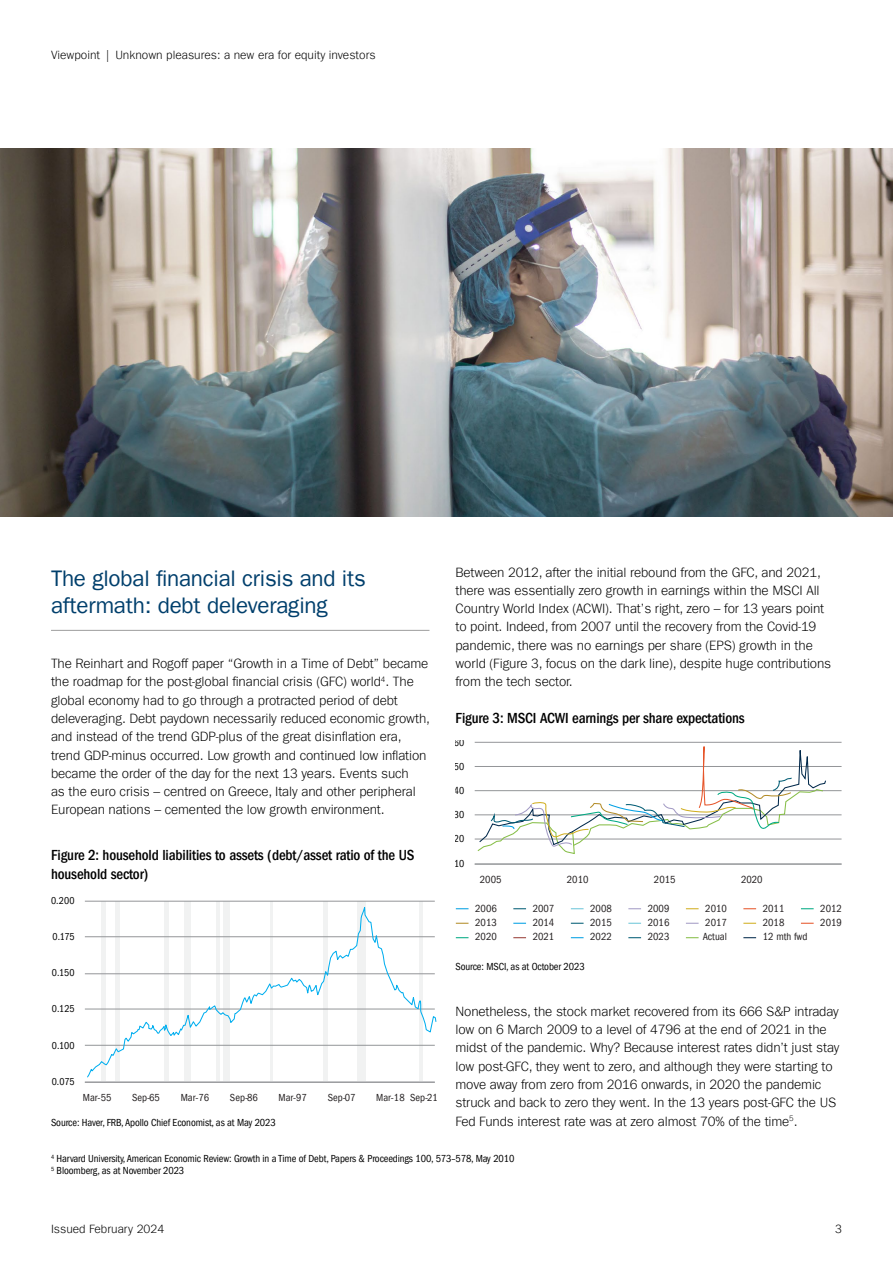
<style>
.page{position:relative;width:893px;height:1263px;background:#fff}
.page>*{position:absolute;margin:0;border:0;box-sizing:border-box;transform-origin:0 0}
.t1{font:22.5px/27.5px "ITC Frank Gofor Ameriprise";letter-spacing:-.01em;color:#003f6c}
.t2{font:500 condensed 15px/18.3px "ITC Frank Gofor Ameriprise";letter-spacing:-.01em;color:#000}
.t3{font:300 13.5px/18.3px "ITC Frank Gofor Ameriprise";letter-spacing:-.01em;color:#000}
.t4{font:300 12px "ITC Frank Gofor Ameriprise";color:#000}
.t5{font:condensed 10.65px "ITC Frank Gofor Ameriprise";color:#231f20}
.t6{font:condensed 10.5px/12px "ITC Frank Gofor Ameriprise";letter-spacing:-.01em;color:#000}
.t7{font:condensed 10.5px "ITC Frank Gofor Ameriprise";color:#231f20}
.t8{font:condensed 10.35px "ITC Frank Gofor Ameriprise";letter-spacing:.005em;color:#000}
</style>
<div class="page">
<hr style="left:51px;top:630px;width:378px;height:1px;background:#9d9e9e">
<hr style="left:101px;top:902px;width:4px;height:179px;background:#f1f2f2">
<div style="left:115px;top:902px;width:5px;height:179px;background:#f1f2f2"></div>
<div style="left:164px;top:902px;width:5px;height:179px;background:#f1f2f2"></div>
<div style="left:184px;top:902px;width:6px;height:179px;background:#f1f2f2"></div>
<hr style="left:216px;top:902px;width:4px;height:179px;background:#f1f2f2">
<div style="left:224px;top:902px;width:6px;height:179px;background:#f1f2f2"></div>
<hr style="left:270px;top:902px;width:3px;height:179px;background:#f1f2f2">
<div style="left:323px;top:902px;width:5px;height:179px;background:#f1f2f2"></div>
<div style="left:358px;top:902px;width:8px;height:179px;background:#f1f2f2"></div>
<hr style="left:420px;top:902px;width:3px;height:179px;background:#f1f2f2">
<hr style="left:85px;top:1082px;width:350px;height:1px;background:#939598">
<hr style="left:85px;top:1045px;width:350px;height:1px;background:#939598">
<hr style="left:85px;top:1009px;width:350px;height:1px;background:#939598">
<hr style="left:85px;top:973px;width:350px;height:1px;background:#939598">
<hr style="left:85px;top:936px;width:350px;height:1px;background:#939598">
<hr style="left:85px;top:901px;width:350px;height:1px;background:#939598">
<svg style="left:86px;top:900px;width:350px;height:178px"></svg>
<hr style="left:475px;top:864px;width:366px;height:1px;background:#939598">
<hr style="left:475px;top:766px;width:366px;height:1px;background:#939598">
<hr style="left:475px;top:790px;width:366px;height:1px;background:#939598">
<hr style="left:475px;top:814px;width:366px;height:1px;background:#939598">
<hr style="left:475px;top:839px;width:366px;height:1px;background:#939598">
<hr style="left:475px;top:742px;width:366px;height:1px;background:#939598">
<svg style="left:628px;top:908px;width:13px;height:1px"></svg>
<svg style="left:571px;top:908px;width:13px;height:1px"></svg>
<svg style="left:513px;top:908px;width:13px;height:1px"></svg>
<svg style="left:456px;top:908px;width:12px;height:1px"></svg>
<svg style="left:686px;top:908px;width:13px;height:1px"></svg>
<svg style="left:743px;top:908px;width:13px;height:1px"></svg>
<svg style="left:801px;top:908px;width:13px;height:1px"></svg>
<svg style="left:628px;top:937px;width:13px;height:1px"></svg>
<svg style="left:571px;top:937px;width:13px;height:1px"></svg>
<svg style="left:513px;top:937px;width:13px;height:1px"></svg>
<svg style="left:456px;top:937px;width:12px;height:1px"></svg>
<svg style="left:686px;top:937px;width:13px;height:1px"></svg>
<svg style="left:743px;top:937px;width:13px;height:1px"></svg>
<svg style="left:628px;top:923px;width:13px;height:1px"></svg>
<svg style="left:571px;top:923px;width:13px;height:1px"></svg>
<svg style="left:513px;top:923px;width:13px;height:1px"></svg>
<svg style="left:456px;top:923px;width:12px;height:1px"></svg>
<svg style="left:686px;top:923px;width:13px;height:1px"></svg>
<svg style="left:743px;top:923px;width:13px;height:1px"></svg>
<svg style="left:801px;top:923px;width:13px;height:1px"></svg>
<svg style="left:476px;top:741px;width:351px;height:112px"></svg>
<img style="left:0;top:149px;width:893px;height:368px">
<p class="t4" style="left:51px;top:48px;width:326px">Viewpoint | Unknown pleasures: a new era for equity investors</p>
<h1 class="t1" style="left:51px;top:564px;width:316px">The global financial crisis and its aftermath: debt deleveraging</h1>
<p class="t3" style="left:51px;top:654px;width:381px">The Reinhart and Rogoff paper “Growth in a Time of Debt” became the roadmap for the post-global financial crisis (GFC) world<sup>4</sup>. The global economy had to go through a protracted period of debt deleveraging. Debt paydown necessarily reduced economic growth, and instead of the trend GDP-plus of the great disinflation era, trend GDP-minus occurred. Low growth and continued low inflation became the order of the day for the next 13 years. Events such<br>as the euro crisis – centred on Greece, Italy and other peripheral European nations – cemented the low growth environment.</p>
<p class="t2" style="left:51px;top:846px;width:365px">Figure 2: household liabilities to assets (debt/asset ratio of the US household sector)</p>
<p class="t8" style="left:51px;top:894px;width:25px">0.200</p>
<p class="t8" style="left:53px;top:931px;width:24px">0.175</p>
<p class="t3" style="left:455px;top:563px;width:377px">Between 2012, after the initial rebound from the GFC, and 2021, there was essentially zero growth in earnings within the MSCI All Country World Index (ACWI). That’s right, zero – for 13 years point to point. Indeed, from 2007 until the recovery from the Covid-19 pandemic, there was no earnings per share (EPS) growth in the world (Figure 3, focus on the dark line), despite huge contributions from the tech sector.</p>
<p class="t2" style="left:455px;top:709px;width:291px">Figure 3: MSCI ACWI earnings per share expectations</p>
<p class="t8" style="left:454px;top:736px;width:12px">60</p>
<p class="t8" style="left:454px;top:760px;width:12px">50</p>
<p class="t8" style="left:454px;top:785px;width:12px">40</p>
<p class="t8" style="left:454px;top:809px;width:12px">30</p>
<p class="t8" style="left:454px;top:833px;width:12px">20</p>
<p class="t8" style="left:454px;top:857px;width:12px">10</p>
<p class="t5" style="left:480px;top:874px;width:23px">2005</p>
<p class="t5" style="left:567px;top:874px;width:23px">2010</p>
<p class="t5" style="left:654px;top:874px;width:23px">2015</p>
<p class="t5" style="left:741px;top:874px;width:23px">2020</p>
<p class="t5" style="left:475px;top:902px;width:23px">2006</p>
<p class="t5" style="left:533px;top:902px;width:23px">2007</p>
<p class="t5" style="left:590px;top:902px;width:23px">2008</p>
<p class="t5" style="left:648px;top:902px;width:23px">2009</p>
<p class="t5" style="left:705px;top:902px;width:23px">2010</p>
<p class="t5" style="left:763px;top:902px;width:23px">2011</p>
<p class="t5" style="left:820px;top:902px;width:23px">2012</p>
<p class="t5" style="left:475px;top:931px;width:23px">2020</p>
<p class="t5" style="left:533px;top:931px;width:23px">2021</p>
<p class="t5" style="left:590px;top:931px;width:23px">2022</p>
<p class="t5" style="left:648px;top:931px;width:23px">2023</p>
<p class="t5" style="left:703px;top:931px;width:26px">Actual</p>
<p class="t5" style="left:763px;top:931px;width:46px">12 mth fwd</p>
<p class="t5" style="left:475px;top:916px;width:23px">2013</p>
<p class="t5" style="left:533px;top:916px;width:23px">2014</p>
<p class="t5" style="left:590px;top:916px;width:23px">2015</p>
<p class="t5" style="left:648px;top:916px;width:23px">2016</p>
<p class="t5" style="left:705px;top:916px;width:23px">2017</p>
<p class="t5" style="left:763px;top:916px;width:23px">2018</p>
<p class="t5" style="left:820px;top:916px;width:23px">2019</p>
<p class="t6" style="left:455px;top:961px;width:131px">Source: MSCI, as at October 2023</p>
<p class="t8" style="left:52px;top:967px;width:24px">0.150</p>
<p class="t8" style="left:52px;top:1003px;width:24px">0.125</p>
<p class="t3" style="left:455px;top:1002px;width:385px">Nonetheless, the stock market recovered from its 666 S&amp;P intraday low on 6 March 2009 to a level of 4796 at the end of 2021 in the midst of the pandemic. Why? Because interest rates didn’t just stay low post-GFC, they went to zero, and although they were starting to move away from zero from 2016 onwards, in 2020 the pandemic struck and back to zero they went. In the 13 years post-GFC the US Fed Funds interest rate was at zero almost 70% of the time<sup>5</sup>.</p>
<p class="t6" style="left:51px;top:1153px;width:465px"><sup>4</sup> Harvard University, American Economic Review: Growth in a Time of Debt, Papers &amp; Proceedings 100, 573–578, May 2010<br><sup>5</sup> Bloomberg, as at November 2023</p>
<p class="t8" style="left:52px;top:1039px;width:24px">0.100</p>
<p class="t8" style="left:52px;top:1075px;width:24px">0.075</p>
<p class="t7" style="left:83px;top:1092px;width:30px">Mar-55</p>
<p class="t7" style="left:132px;top:1092px;width:29px">Sep-65</p>
<p class="t7" style="left:181px;top:1092px;width:30px">Mar-76</p>
<p class="t7" style="left:230px;top:1092px;width:29px">Sep-86</p>
<p class="t7" style="left:279px;top:1092px;width:30px">Mar-97</p>
<p class="t7" style="left:328px;top:1092px;width:29px">Sep-07</p>
<p class="t7" style="left:376px;top:1092px;width:63px">Mar-18 Sep-21</p>
<p class="t6" style="left:51px;top:1116px;width:226px">Source: Haver, FRB, Apollo Chief Economist, as at May 2023</p>
<p class="t4" style="left:51px;top:1222px;width:115px">Issued February 2024</p>
<p class="t4" style="left:835px;top:1222px;width:8px">3</p>
</div>
